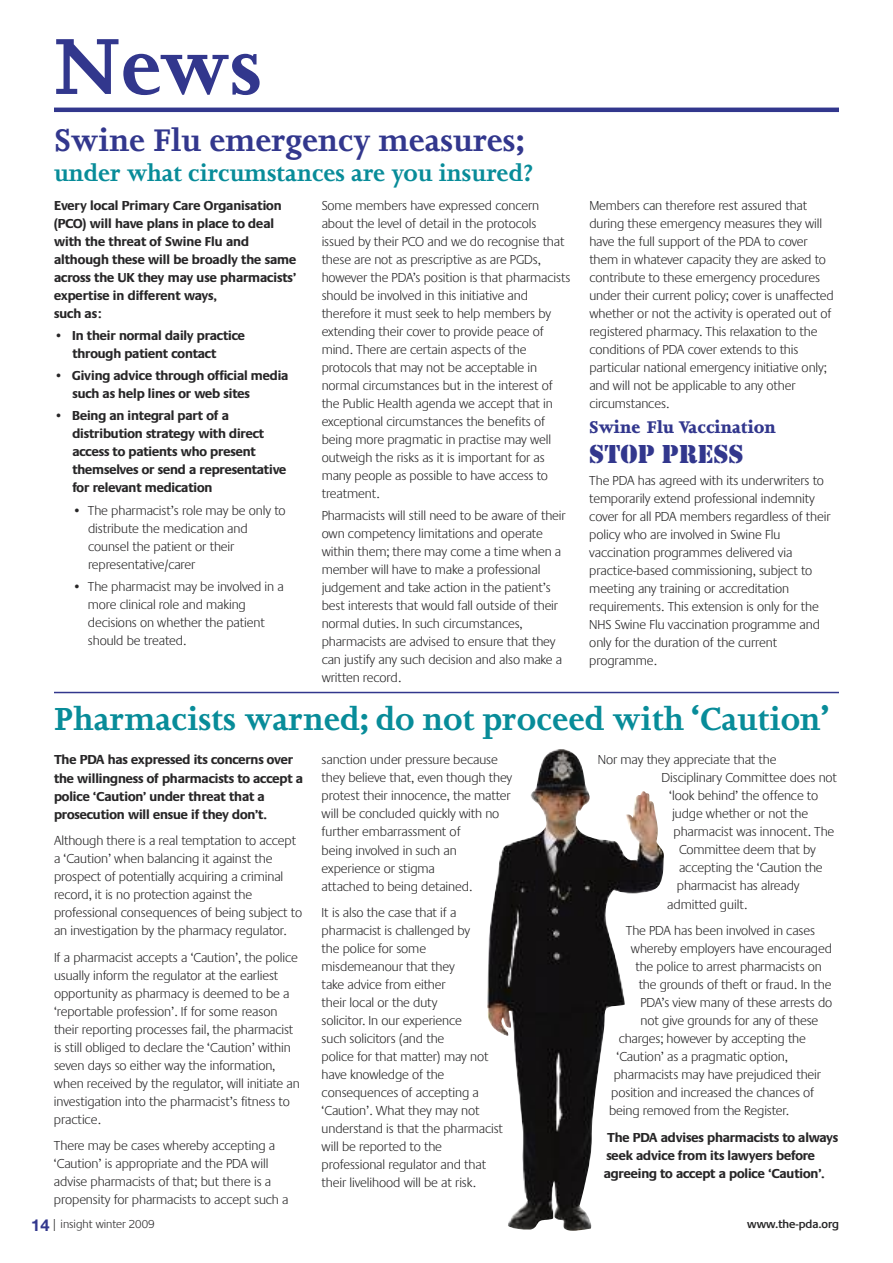
<style>
.page{position:relative;width:893px;height:1263px;background:#fff}
.page>*{position:absolute;margin:0;border:0;box-sizing:border-box;transform-origin:0 0}
.t1{font:700 91.5px "Joanna";color:#32378d}
.t2{font:700 36.75px "Joanna";color:#088c99}
.t3{font:700 36px "Joanna";color:#32378d}
.t4{font:700 27px "Joanna";color:#088c99}
.t5{font:27px "Stencil";color:#32378d}
.t6{font:800 19.5px "Joanna";color:#32378d}
.t7{font:300 13.5px/18px "Praxis";letter-spacing:-.005em;color:#272627}
.t8{font:700 13.5px/18px "Praxis";letter-spacing:-.005em;color:#272627}
.t9{font:300 12px "Praxis";color:#272627}
.t10{font:600 12px "Praxis";color:#272627}
.s1{font-family:"Helvetica Neue";font-weight:700;font-size:16.5px;color:#32378d}
</style>
<div class="page">
<hr style="left:54px;top:692px;width:785px;height:1px;background:#32378d">
<img style="left:487px;top:749px;width:177px;height:482px">
<hr style="left:54px;top:108px;width:785px;height:4px;background:#32378d">
<h1 class="t1" style="left:54px;top:32px;width:210px">News</h1>
<h3 class="t3" style="left:54px;top:127px;width:472px">Swine Flu emergency measures;</h3>
<h3 class="t4" style="left:54px;top:163px;width:481px">under what circumstances are you insured?</h3>
<p class="t8" style="left:54px;top:196px;width:244px">Every local Primary Care Organisation (PCO) will have plans in place to deal with the threat of Swine Flu and although these will be broadly the same across the UK they may use pharmacists’ expertise in different ways,<br>such as:</p>
<p class="t8" style="left:72px;top:326px;width:174px;text-indent:-18px">• In their normal daily practice through patient contact</p>
<p class="t8" style="left:72px;top:367px;width:218px;text-indent:-18px">• Giving advice through official media such as help lines or web sites</p>
<p class="t8" style="left:72px;top:407px;width:215px;text-indent:-18px">• Being an integral part of a distribution strategy with direct access to patients who present themselves or send a representative for relevant medication</p>
<p class="t7" style="left:88px;top:501px;width:199px;text-indent:-16px">• The pharmacist’s role may be only to distribute the medication and counsel the patient or their representative/carer</p>
<p class="t7" style="left:88px;top:577px;width:197px;text-indent:-16px">• The pharmacist may be involved in a more clinical role and making decisions on whether the patient should be treated.</p>
<p class="t7" style="left:322px;top:196px;width:250px">Some members have expressed concern about the level of detail in the protocols issued by their PCO and we do recognise that these are not as prescriptive as are PGDs, however the PDA’s position is that pharmacists should be involved in this initiative and therefore it must seek to help members by extending their cover to provide peace of mind. There are certain aspects of the protocols that may not be acceptable in normal circumstances but in the interest of the Public Health agenda we accept that in exceptional circumstances the benefits of being more pragmatic in practise may well outweigh the risks as it is important for as many people as possible to have access to treatment.</p>
<p class="t7" style="left:322px;top:506px;width:246px">Pharmacists will still need to be aware of their own competency limitations and operate within them; there may come a time when a member will have to make a professional judgement and take action in the patient’s best interests that would fall outside of their normal duties. In such circumstances, pharmacists are advised to ensure that they can justify any such decision and also make a written record.</p>
<p class="t7" style="left:589px;top:196px;width:246px">Members can therefore rest assured that during these emergency measures they will have the full support of the PDA to cover them in whatever capacity they are asked to contribute to these emergency procedures under their current policy; cover is unaffected whether or not the activity is operated out of registered pharmacy. This relaxation to the conditions of PDA cover extends to this particular national emergency initiative only; and will not be applicable to any other circumstances.</p>
<h3 class="t6" style="left:589px;top:420px;width:188px">Swine Flu Vaccination</h3>
<h3 class="t5" style="left:589px;top:438px;width:156px">STOP PRESS</h3>
<p class="t7" style="left:589px;top:471px;width:243px">The PDA has agreed with its underwriters to temporarily extend professional indemnity cover for all PDA members regardless of their policy who are involved in Swine Flu vaccination programmes delivered via practice-based commissioning, subject to meeting any training or accreditation requirements. This extension is only for the NHS Swine Flu vaccination programme and only for the duration of the current programme.</p>
<h2 class="t2" style="left:54px;top:705px;width:777px">Pharmacists warned; do not proceed with ‘Caution’</h2>
<p class="t8" style="left:54px;top:751px;width:251px">The PDA has expressed its concerns over the willingness of pharmacists to accept a police ‘Caution’ under threat that a prosecution will ensue if they don’t.</p>
<p class="t7" style="left:54px;top:831px;width:250px">Although there is a real temptation to accept a ‘Caution’ when balancing it against the prospect of potentially acquiring a criminal record, it is no protection against the professional consequences of being subject to an investigation by the pharmacy regulator.</p>
<p class="t7" style="left:54px;top:948px;width:247px">If a pharmacist accepts a ‘Caution’, the police usually inform the regulator at the earliest opportunity as pharmacy is deemed to be a ‘reportable profession’. If for some reason their reporting processes fail, the pharmacist is still obliged to declare the ‘Caution’ within seven days so either way the information, when received by the regulator, will initiate an investigation into the pharmacist’s fitness to practice.</p>
<p class="t7" style="left:54px;top:1136px;width:236px">There may be cases whereby accepting a ‘Caution’ is appropriate and the PDA will advise pharmacists of that; but there is a propensity for pharmacists to accept such a</p>
<p class="t7" style="left:322px;top:751px;width:192px">sanction under pressure because they believe that, even though they protest their innocence, the matter will be concluded quickly with no further embarrassment of<br>being involved in such an experience or stigma<br>attached to being detained.</p>
<p class="t7" style="left:322px;top:903px;width:183px">It is also the case that if a pharmacist is challenged by<br>the police for some misdemeanour that they<br>take advice from either<br>their local or the duty<br>solicitor. In our experience<br>such solicitors (and the<br>police for that matter) may not have knowledge of the consequences of accepting a ‘Caution’. What they may not understand is that the pharmacist will be reported to the professional regulator and that their livelihood will be at risk.</p>
<p class="t7" style="left:598px;top:751px;width:180px">Nor may they appreciate that the</p>
<p class="t7" style="left:661px;top:769px;width:177px">Disciplinary Committee does not</p>
<p class="t7" style="left:669px;top:787px;width:151px">‘look behind’ the offence to</p>
<p class="t7" style="left:672px;top:805px;width:137px">judge whether or not the</p>
<p class="t7" style="left:674px;top:823px;width:162px">pharmacist was innocent. The</p>
<p class="t7" style="left:679px;top:841px;width:138px">Committee deem that by</p>
<p class="t7" style="left:679px;top:859px;width:145px">accepting the ‘Caution the</p>
<p class="t7" style="left:677px;top:877px;width:124px">pharmacist has already</p>
<p class="t7" style="left:667px;top:895px;width:82px">admitted guilt.</p>
<p class="t7" style="left:626px;top:921px;width:191px">The PDA has been involved in cases</p>
<p class="t7" style="left:631px;top:939px;width:202px">whereby employers have encouraged</p>
<p class="t7" style="left:635px;top:957px;width:188px">the police to arrest pharmacists on</p>
<p class="t7" style="left:639px;top:975px;width:194px">the grounds of theft or fraud. In the</p>
<p class="t7" style="left:640px;top:993px;width:193px">PDA’s view many of these arrests do</p>
<p class="t7" style="left:640px;top:1011px;width:179px">not give grounds for any of these</p>
<p class="t7" style="left:619px;top:1029px;width:189px">charges; however by accepting the</p>
<p class="t7" style="left:616px;top:1047px;width:173px">‘Caution’ as a pragmatic option,</p>
<p class="t7" style="left:614px;top:1065px;width:209px">pharmacists may have prejudiced their</p>
<p class="t7" style="left:611px;top:1083px;width:204px">position and increased the chances of</p>
<p class="t7" style="left:609px;top:1101px;width:182px">being removed from the Register.</p>
<p class="t8" style="left:604px;top:1128px;width:236px">The PDA advises pharmacists to always seek advice from its lawyers before agreeing to accept a police ‘Caution’.</p>
<p class="t9" style="left:31px;top:1217px;width:125px"><span class="s1">14</span> | insight winter 2009</p>
<p class="t10" style="left:747px;top:1217px;width:93px">www.the-pda.org</p>
</div>
